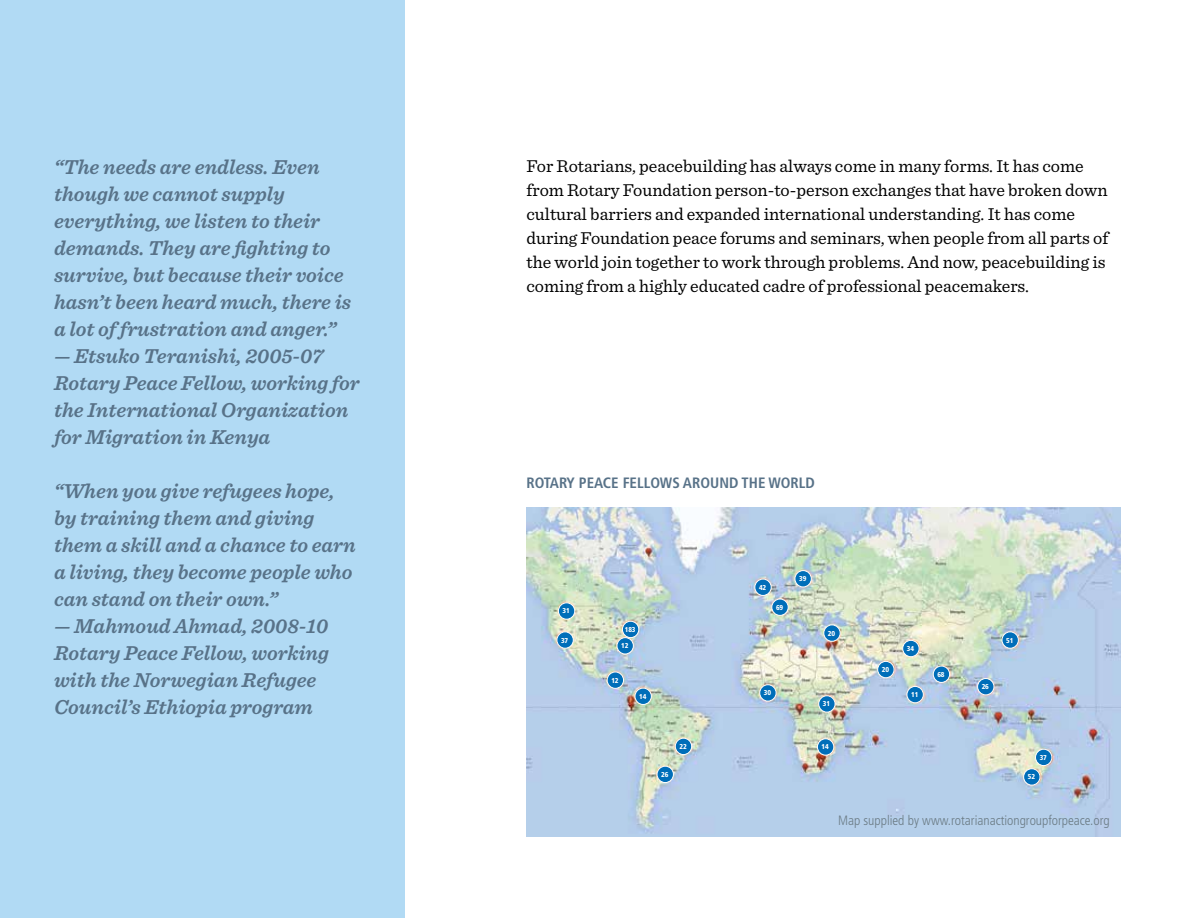
<style>
.page{position:relative;width:1188px;height:918px;background:#fff}
.page>*{position:absolute;margin:0;border:0;box-sizing:border-box;transform-origin:0 0}
.t1{font:italic 600 21px/27px "Sentinel";color:#587288}
.t2{font:18px/24px "Sentinel";color:#000}
.t3{font:700 condensed 15px "Frutiger LT Std";color:#587288}
.t4{font:300 condensed 13.5px "Frutiger LT Std";color:#6b7b84}
.t5{font:900 condensed 7.05px "Frutiger LT Std";letter-spacing:-.02em;color:#fff}
</style>
<div class="page">
<div style="left:0;top:0;width:405px;height:918px;background:#b1daf4"></div>
<img style="left:526px;top:508px;width:594px;height:329px">
<div style="left:622px;top:621px;width:17px;height:17px;background:#006eb9;border-radius:50%"></div>
<div style="left:622px;top:621px;width:17px;height:17px;border:1px solid #fff;border-radius:50%"></div>
<div style="left:617px;top:638px;width:16px;height:16px;background:#006eb9;border-radius:50%"></div>
<div style="left:617px;top:637px;width:17px;height:17px;border:1px solid #fff;border-radius:50%"></div>
<div style="left:558px;top:603px;width:17px;height:16px;background:#006eb9;border-radius:50%"></div>
<div style="left:558px;top:603px;width:17px;height:17px;border:1px solid #fff;border-radius:50%"></div>
<div style="left:607px;top:672px;width:17px;height:16px;background:#006eb9;border-radius:50%"></div>
<div style="left:607px;top:672px;width:17px;height:17px;border:1px solid #fff;border-radius:50%"></div>
<div style="left:557px;top:632px;width:16px;height:16px;background:#006eb9;border-radius:50%"></div>
<div style="left:557px;top:632px;width:17px;height:17px;border:1px solid #fff;border-radius:50%"></div>
<div style="left:635px;top:688px;width:16px;height:16px;background:#006eb9;border-radius:50%"></div>
<div style="left:635px;top:688px;width:17px;height:17px;border:1px solid #fff;border-radius:50%"></div>
<div style="left:907px;top:686px;width:16px;height:17px;background:#006eb9;border-radius:50%"></div>
<div style="left:907px;top:686px;width:17px;height:17px;border:1px solid #fff;border-radius:50%"></div>
<div style="left:675px;top:738px;width:17px;height:17px;background:#006eb9;border-radius:50%"></div>
<div style="left:675px;top:738px;width:17px;height:17px;border:1px solid #fff;border-radius:50%"></div>
<div style="left:657px;top:766px;width:16px;height:17px;background:#006eb9;border-radius:50%"></div>
<div style="left:657px;top:766px;width:17px;height:17px;border:1px solid #fff;border-radius:50%"></div>
<div style="left:755px;top:579px;width:16px;height:16px;background:#006eb9;border-radius:50%"></div>
<div style="left:755px;top:579px;width:17px;height:17px;border:1px solid #fff;border-radius:50%"></div>
<div style="left:772px;top:599px;width:16px;height:16px;background:#006eb9;border-radius:50%"></div>
<div style="left:772px;top:599px;width:16px;height:17px;border:1px solid #fff;border-radius:50%"></div>
<div style="left:795px;top:571px;width:16px;height:16px;background:#006eb9;border-radius:50%"></div>
<div style="left:795px;top:570px;width:17px;height:17px;border:1px solid #fff;border-radius:50%"></div>
<div style="left:824px;top:625px;width:16px;height:16px;background:#006eb9;border-radius:50%"></div>
<div style="left:823px;top:625px;width:17px;height:17px;border:1px solid #fff;border-radius:50%"></div>
<div style="left:760px;top:685px;width:16px;height:16px;background:#006eb9;border-radius:50%"></div>
<div style="left:759px;top:684px;width:17px;height:17px;border:1px solid #fff;border-radius:50%"></div>
<div style="left:819px;top:696px;width:16px;height:16px;background:#006eb9;border-radius:50%"></div>
<div style="left:818px;top:695px;width:17px;height:17px;border:1px solid #fff;border-radius:50%"></div>
<div style="left:817px;top:739px;width:17px;height:16px;background:#006eb9;border-radius:50%"></div>
<div style="left:817px;top:738px;width:17px;height:17px;border:1px solid #fff;border-radius:50%"></div>
<div style="left:878px;top:661px;width:16px;height:17px;background:#006eb9;border-radius:50%"></div>
<div style="left:877px;top:661px;width:17px;height:17px;border:1px solid #fff;border-radius:50%"></div>
<div style="left:903px;top:640px;width:16px;height:17px;background:#006eb9;border-radius:50%"></div>
<div style="left:902px;top:640px;width:17px;height:17px;border:1px solid #fff;border-radius:50%"></div>
<div style="left:933px;top:666px;width:17px;height:16px;background:#006eb9;border-radius:50%"></div>
<div style="left:933px;top:666px;width:17px;height:17px;border:1px solid #fff;border-radius:50%"></div>
<div style="left:1002px;top:632px;width:16px;height:16px;background:#006eb9;border-radius:50%"></div>
<div style="left:1002px;top:632px;width:17px;height:17px;border:1px solid #fff;border-radius:50%"></div>
<div style="left:978px;top:679px;width:16px;height:16px;background:#006eb9;border-radius:50%"></div>
<div style="left:977px;top:678px;width:17px;height:17px;border:1px solid #fff;border-radius:50%"></div>
<div style="left:1036px;top:749px;width:16px;height:17px;background:#006eb9;border-radius:50%"></div>
<div style="left:1035px;top:749px;width:17px;height:17px;border:1px solid #fff;border-radius:50%"></div>
<div style="left:1024px;top:769px;width:16px;height:16px;background:#006eb9;border-radius:50%"></div>
<div style="left:1023px;top:768px;width:17px;height:17px;border:1px solid #fff;border-radius:50%"></div>
<p class="t1" style="left:54px;top:152px;width:299px">“The needs are endless. Even though we cannot supply everything, we listen to their demands. They are fighting to survive, but because their voice hasn’t been heard much, there is a lot of frustration and anger.”</p>
<p class="t1" style="left:54px;top:342px;width:307px">— Etsuko Teranishi, 2005-07<br>Rotary Peace Fellow, working for the International Organization for Migration in Kenya</p>
<p class="t1" style="left:54px;top:477px;width:303px">“When you give refugees hope, by training them and giving them a skill and a chance to earn a living, they become people who can stand on their own.”</p>
<p class="t1" style="left:54px;top:612px;width:277px">— Mahmoud Ahmad, 2008-10<br>Rotary Peace Fellow, working with the Norwegian Refugee<br>Council’s Ethiopia program</p>
<p class="t2" style="left:526px;top:153px;width:584px">For Rotarians, peacebuilding has always come in many forms. It has come from Rotary Foundation person-to-person exchanges that have broken down cultural barriers and expanded international understanding. It has come during Foundation peace forums and seminars, when people from all parts of the world join together to work through problems. And now, peacebuilding is coming from a highly educated cadre of professional peacemakers.</p>
<p class="t3" style="left:526px;top:473px;width:290px">ROTARY PEACE FELLOWS AROUND THE WORLD</p>
<p class="t5" style="left:563px;top:607px;width:9px">31</p>
<p class="t5" style="left:561px;top:636px;width:9px">37</p>
<p class="t5" style="left:625px;top:625px;width:12px">183</p>
<p class="t5" style="left:621px;top:642px;width:9px">12</p>
<p class="t5" style="left:611px;top:676px;width:9px">12</p>
<p class="t5" style="left:759px;top:583px;width:9px">42</p>
<p class="t5" style="left:776px;top:603px;width:9px">69</p>
<p class="t5" style="left:799px;top:575px;width:9px">39</p>
<p class="t5" style="left:828px;top:629px;width:9px">20</p>
<p class="t5" style="left:882px;top:665px;width:9px">20</p>
<p class="t5" style="left:907px;top:644px;width:9px">34</p>
<p class="t5" style="left:764px;top:689px;width:9px">30</p>
<p class="t5" style="left:639px;top:692px;width:9px">14</p>
<p class="t5" style="left:911px;top:690px;width:9px">11</p>
<p class="t5" style="left:661px;top:770px;width:9px">26</p>
<p class="t5" style="left:679px;top:742px;width:9px">22</p>
<p class="t5" style="left:823px;top:700px;width:9px">31</p>
<p class="t5" style="left:822px;top:743px;width:9px">14</p>
<p class="t5" style="left:937px;top:670px;width:9px">68</p>
<p class="t5" style="left:982px;top:682px;width:9px">26</p>
<p class="t5" style="left:1006px;top:636px;width:9px">51</p>
<p class="t5" style="left:1040px;top:753px;width:9px">37</p>
<p class="t5" style="left:1028px;top:773px;width:9px">52</p>
<p class="t4" style="left:838px;top:813px;width:273px">Map supplied by www.rotarianactiongroupforpeace.org</p>
</div>
